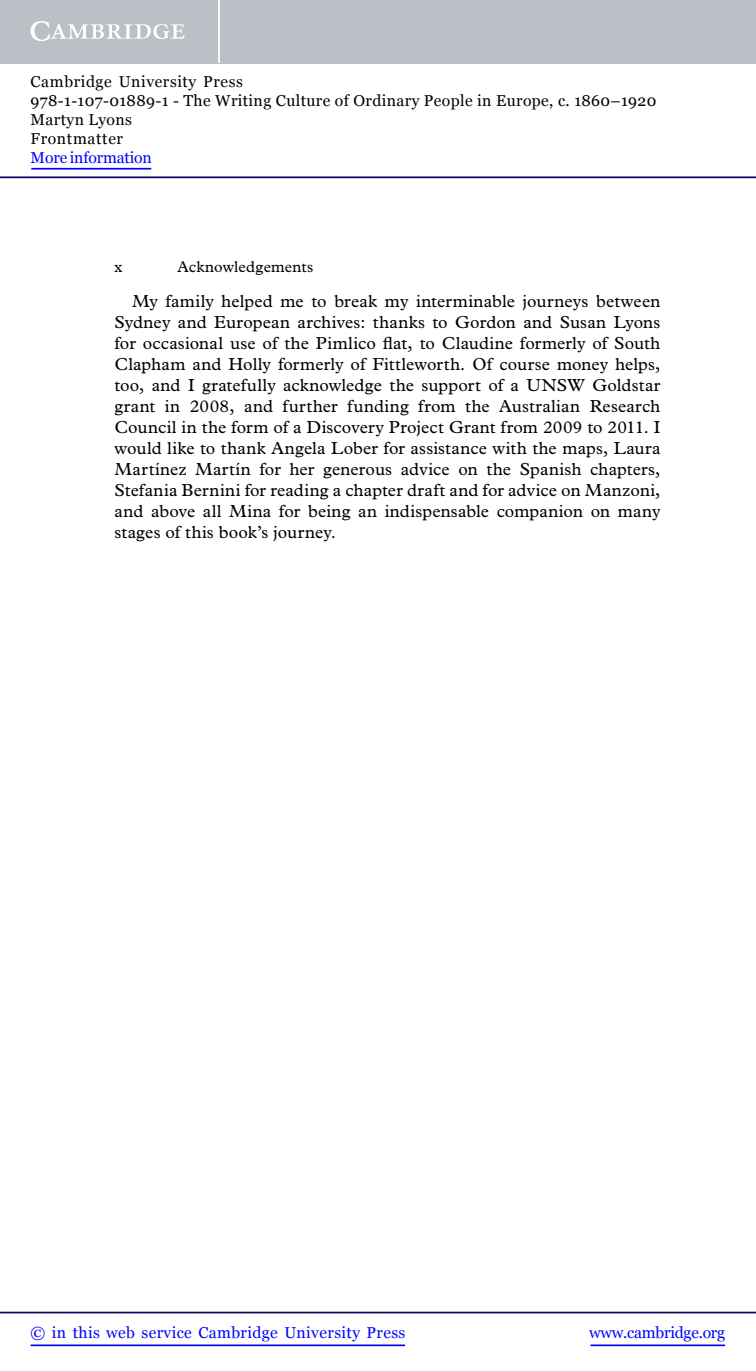
<style>
.page{position:relative;width:756px;height:1371px;background:#fff}
.page>*{position:absolute;margin:0;border:0;box-sizing:border-box;transform-origin:0 0}
.t1{font:17.5px/21px "Plantin Std";letter-spacing:.01em;color:#000;text-align:justify}
.t2{font:15.75px/18.9px "Georgia";letter-spacing:.025em;color:#000}
.t3{font:15.75px "Georgia";letter-spacing:.025em;color:#00f}
.t4{font:15.75px "Plantin Std";letter-spacing:.01em;color:#000}
.t5{font:15.75px "Georgia";letter-spacing:-.015em;color:#00f}
.t6{font:15.75px "Georgia";letter-spacing:-.01em;color:#00f}
</style>
<div class="page">
<hr style="left:591px;top:1344px;width:134px;height:1px;background:#00f">
<hr style="left:0;top:1311px;width:756px;height:2px;background:#150666">
<hr style="left:31px;top:1344px;width:374px;height:1px;background:#00f">
<div style="left:0;top:0;width:756px;height:63px;background:#bac0c6"></div>
<svg style="left:31px;top:21px;width:154px;height:20px"></svg>
<hr style="left:218px;top:0;width:2px;height:63px;background:#fff">
<hr style="left:0;top:176px;width:756px;height:2px;background:#150666">
<hr style="left:31px;top:168px;width:120px;height:1px;background:#00f">
<p class="t2" style="left:31px;top:72px;width:627px">Cambridge University Press<br>978-1-107-01889-1 - The Writing Culture of Ordinary People in Europe, c. 1860–1920<br>Martyn Lyons<br>Frontmatter</p>
<p class="t6" style="left:31px;top:148px;width:123px">More information</p>
<p class="t4" style="left:115px;top:258px;width:9px">x</p>
<p class="t4" style="left:178px;top:258px;width:137px">Acknowledgements</p>
<p class="t1" style="left:115px;top:291px;width:548px;text-indent:18px">My family helped me to break my interminable journeys between Sydney and European archives: thanks to Gordon and Susan Lyons for occasional use of the Pimlico flat, to Claudine formerly of South Clapham and Holly formerly of Fittleworth. Of course money helps, too, and I gratefully acknowledge the support of a UNSW Goldstar grant in 2008, and further funding from the Australian Research Council in the form of a Discovery Project Grant from 2009 to 2011. I would like to thank Angela Lober for assistance with the maps, Laura Martínez Martín for her generous advice on the Spanish chapters, Stefania Bernini for reading a chapter draft and for advice on Manzoni, and above all Mina for being an indispensable companion on many stages of this book’s journey.</p>
<p class="t3" style="left:31px;top:1323px;width:376px">© in this web service Cambridge University Press</p>
<p class="t5" style="left:589px;top:1323px;width:137px">www.cambridge.org</p>
</div>
